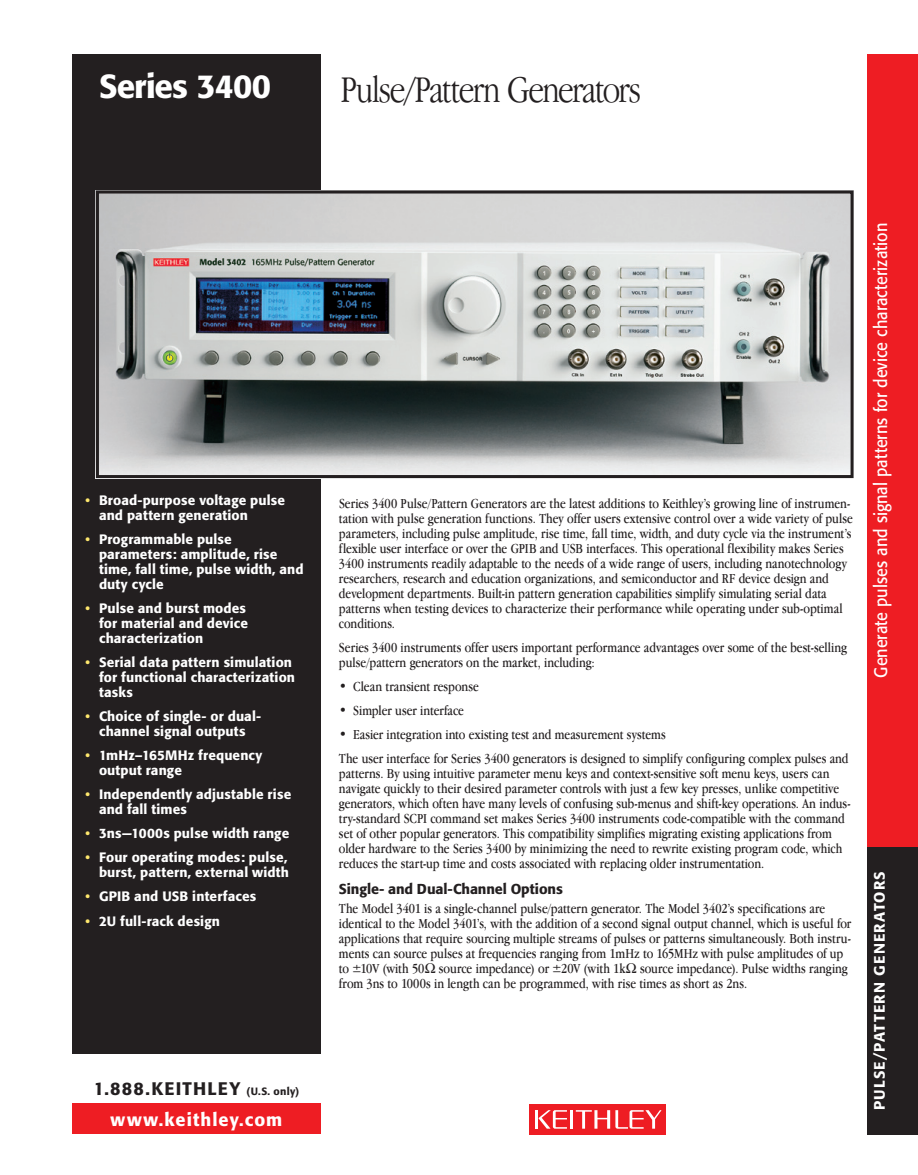
<style>
.page{position:relative;width:918px;height:1175px;background:#fff}
.page>*{position:absolute;margin:0;border:0;box-sizing:border-box;transform-origin:0 0}
.t1{font:300 condensed 39px "Garamond IT Cby BT";letter-spacing:-.04em;color:#231f20}
.t2{font:500 33px "Formata";letter-spacing:-.03em;color:#fff}
.t3{font:18px "Formata";color:#fff;scale:.9 1}
.t4{font:500 18px "Formata";letter-spacing:.065em;color:#231f20}
.t5{font:500 18px "Formata";letter-spacing:.06em;color:#fff}
.t6{font:500 15px "Formata";letter-spacing:.075em;color:#fff}
.t7{font:condensed 14.25px/15px "Garamond IT Cby BT";color:#231f20}
.t8{font:500 14.25px "Formata";letter-spacing:-.005em;color:#231f20}
.t9{font:500 13.5px/15px "Formata";letter-spacing:.01em;color:#fff}
.s1{color:#ffe86e}
.s2{font-size:10.5px}
</style>
<div class="page">
<div style="left:72px;top:1103px;width:249px;height:30px;background:#ee1d23"></div>
<div style="left:529px;top:1104px;width:137px;height:30px;background:#ee1d23"></div>
<hr style="left:570px;top:1110px;width:3px;height:18px;background:#fff">
<hr style="left:535px;top:1110px;width:3px;height:18px;background:#fff">
<svg style="left:538px;top:1110px;width:29px;height:18px"></svg>
<svg style="left:576px;top:1110px;width:86px;height:18px"></svg>
<div style="left:72px;top:54px;width:249px;height:999px;background:#231f20"></div>
<div style="left:867px;top:846px;width:51px;height:288px;background:#231f20"></div>
<div style="left:867px;top:54px;width:51px;height:792px;background:#ee1d23"></div>
<img style="left:100px;top:194px;width:750px;height:280px">
<div style="left:96px;top:190px;width:758px;height:288px;border:3px solid #231f20"></div>
<h2 class="t2" style="left:99px;top:66px;width:174px">Series 3400</h2>
<h1 class="t1" style="left:341px;top:68px;width:302px">Pulse/Pattern Generators</h1>
<p class="t9" style="left:99px;top:493px;width:188px;text-indent:-14px"><span class="s1">•</span> Broad-purpose voltage pulse and pattern generation</p>
<p class="t9" style="left:99px;top:532px;width:206px;text-indent:-14px"><span class="s1">•</span> Programmable pulse parameters: amplitude, rise time, fall time, pulse width, and duty cycle</p>
<p class="t9" style="left:99px;top:601px;width:151px;text-indent:-14px"><span class="s1">•</span> Pulse and burst modes for material and device characterization</p>
<p class="t9" style="left:99px;top:655px;width:198px;text-indent:-14px"><span class="s1">•</span> Serial data pattern simulation for functional characterization tasks</p>
<p class="t9" style="left:86px;top:709px;width:177px;text-align:center"><span class="s1">•</span> Choice of single- or dual&shy;channel signal outputs</p>
<p class="t9" style="left:99px;top:748px;width:165px;text-indent:-14px"><span class="s1">•</span> 1mHz–165MHz frequency output range</p>
<p class="t9" style="left:99px;top:787px;width:194px;text-indent:-14px"><span class="s1">•</span> Independently adjustable rise and fall times</p>
<p class="t9" style="left:86px;top:826px;width:205px"><span class="s1">•</span> 3ns—1000s pulse width range</p>
<p class="t9" style="left:86px;top:850px;width:205px;text-align:right"><span class="s1">•</span> Four operating modes: pulse, burst, pattern, external width</p>
<p class="t9" style="left:86px;top:889px;width:172px"><span class="s1">•</span> GPIB and USB interfaces</p>
<p class="t9" style="left:86px;top:913px;width:136px"><span class="s1">•</span> 2U full-rack design</p>
<p class="t4" style="left:94px;top:1077px;width:207px">1.888.KEITHLEY <span class="s2">(U.S. only)</span></p>
<p class="t5" style="left:111px;top:1108px;width:173px">www.keithley.com</p>
<p class="t7" style="left:339px;top:496px;width:516px">Series 3400 Pulse/Pattern Generators are the latest additions to Keithley’s growing line of instrumen&shy;tation with pulse generation functions. They offer users extensive control over a wide variety of pulse parameters, including pulse amplitude, rise time, fall time, width, and duty cycle via the instrument’s flexible user interface or over the GPIB and USB interfaces. This operational flexibility makes Series 3400 instruments readily adaptable to the needs of a wide range of users, including nanotechnology researchers, research and education organizations, and semiconductor and RF device design and development departments. Built-in pattern generation capabilities simplify simulating serial data patterns when testing devices to characterize their performance while operating under sub-optimal conditions.</p>
<p class="t7" style="left:339px;top:640px;width:510px">Series 3400 instruments offer users important performance advantages over some of the best-selling pulse/pattern generators on the market, including:</p>
<p class="t7" style="left:339px;top:679px;width:141px">• Clean transient response</p>
<p class="t7" style="left:339px;top:703px;width:127px">• Simpler user interface</p>
<p class="t7" style="left:339px;top:722px;width:511px;line-height:24px">• Easier integration into existing test and measurement systems<br>The user interface for Series 3400 generators is designed to simplify configuring complex pulses and</p>
<p class="t7" style="left:339px;top:766px;width:513px">patterns. By using intuitive parameter menu keys and context-sensitive soft menu keys, users can navigate quickly to their desired parameter controls with just a few key presses, unlike competitive generators, which often have many levels of confusing sub-menus and shift-key operations. An indus&shy;try-standard SCPI command set makes Series 3400 instruments code-compatible with the command set of other popular generators. This compatibility simplifies migrating existing applications from older hardware to the Series 3400 by minimizing the need to rewrite existing program code, which reduces the start-up time and costs associated with replacing older instrumentation.</p>
<p class="t8" style="left:339px;top:880px;width:225px">Single- and Dual-Channel Options</p>
<p class="t7" style="left:339px;top:901px;width:514px">The Model 3401 is a single-channel pulse/pattern generator. The Model 3402’s specifications are identical to the Model 3401’s, with the addition of a second signal output channel, which is useful for applications that require sourcing multiple streams of pulses or patterns simultaneously. Both instru&shy;ments can source pulses at frequencies ranging from 1mHz to 165MHz with pulse amplitudes of up to ±10V (with 50 source impedance) or ±20V (with 1k source impedance). Pulse widths ranging from 3ns to 1000s in length can be programmed, with rise times as short as 2ns.</p>
<p class="t3" style="left:870px;top:677px;width:507px;rotate:-90deg">Generate pulses and signal patterns for device characterization</p>
<p class="t6" style="left:870px;top:1109px;width:239px;rotate:-90deg">Pulse/Pattern Generators</p>
</div>
